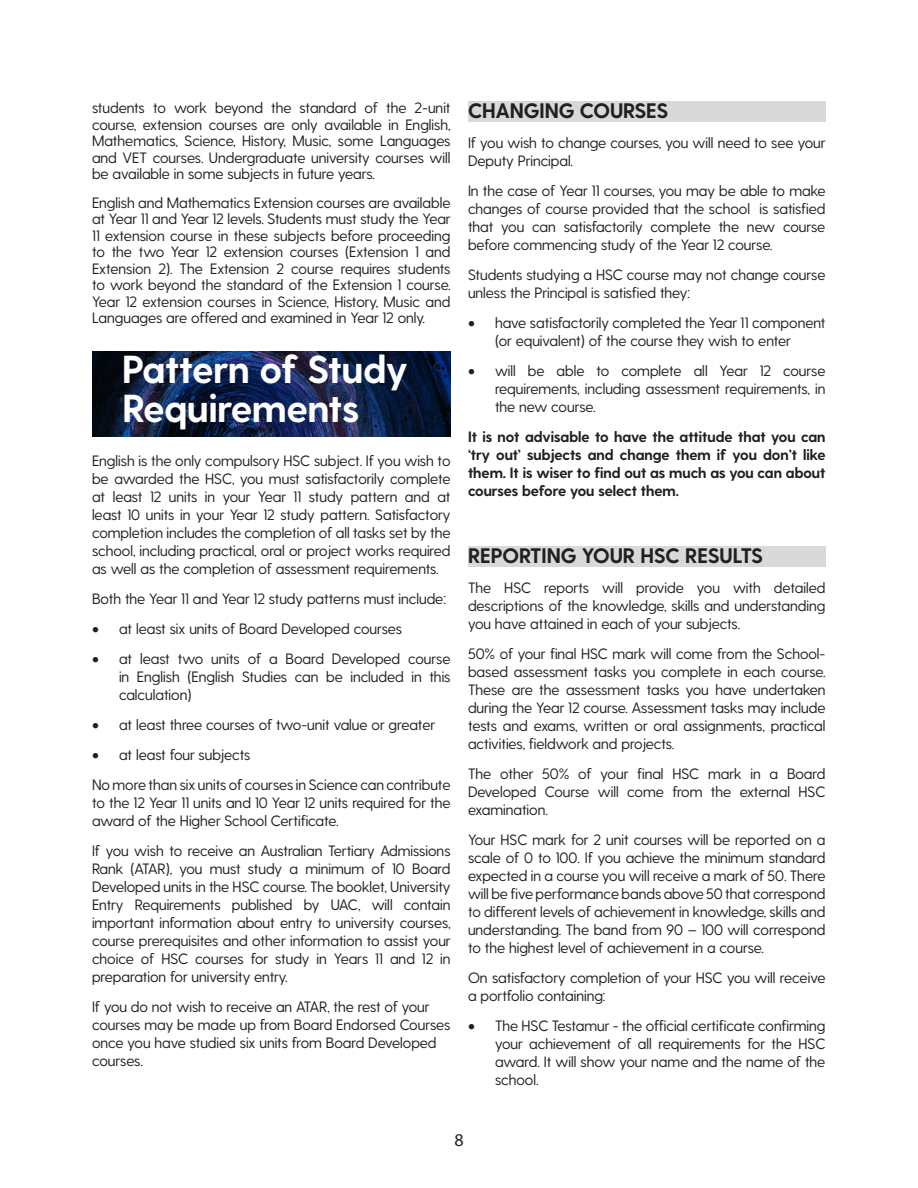
<style>
.page{position:relative;width:918px;height:1188px;background:#fff}
.page>*{position:absolute;margin:0;border:0;box-sizing:border-box;transform-origin:0 0}
.t1{font:700 39px/39px "Greycliff CF";color:#fff}
.t2{font:700 21px "Greycliff CF";color:#231f20}
.t3{font:18px "Myriad Pro";color:#231f20}
.t4{font:15px/18px "Greycliff CF";color:#231f20;text-align:justify}
.t5{font:700 15px/18px "Greycliff CF";color:#231f20;text-align:justify}
</style>
<div class="page">
<img style="left:92px;top:352px;width:359px;height:84px">
<div style="left:468px;top:101px;width:357px;height:21px;background:#d9d9d9"></div>
<div style="left:468px;top:546px;width:357px;height:21px;background:#d9d9d9"></div>
<p class="t4" style="left:92px;top:100px;width:360px;line-height:16.5px">students to work beyond the standard of the 2-unit course, extension courses are only available in English, Mathematics, Science, History, Music, some Languages and VET courses. Undergraduate university courses will be available in some subjects in future years.</p>
<p class="t4" style="left:92px;top:194px;width:360px;line-height:16.5px">English and Mathematics Extension courses are available at Year 11 and Year 12 levels. Students must study the Year 11 extension course in these subjects before proceeding to the two Year 12 extension courses (Extension 1 and Extension 2). The Extension 2 course requires students to work beyond the standard of the Extension 1 course.<br>Year 12 extension courses in Science, History, Music and Languages are offered and examined in Year 12 only.</p>
<h1 class="t1" style="left:122px;top:350px;width:287px">Pattern of Study<br>Requirements</h1>
<p class="t4" style="left:92px;top:452px;width:360px">English is the only compulsory HSC subject. If you wish to be awarded the HSC, you must satisfactorily complete at least 12 units in your Year 11 study pattern and at least 10 units in your Year 12 study pattern. Satisfactory completion includes the completion of all tasks set by the school, including practical, oral or project works required as well as the completion of assessment requirements.</p>
<p class="t4" style="left:92px;top:590px;width:355px">Both the Year 11 and Year 12 study patterns must include:</p>
<p class="t4" style="left:92px;top:620px;width:312px">• at least six units of Board Developed courses</p>
<p class="t4" style="left:119px;top:650px;width:333px;text-indent:-27px">• at least two units of a Board Developed course in English (English Studies can be included in this calculation)</p>
<p class="t4" style="left:92px;top:716px;width:345px">• at least three courses of two-unit value or greater</p>
<p class="t4" style="left:92px;top:740px;width:360px;line-height:30px">• at least four subjects<br>No more than six units of courses in Science can contribute</p>
<p class="t4" style="left:92px;top:794px;width:360px">to the 12 Year 11 units and 10 Year 12 units required for the award of the Higher School Certificate.</p>
<p class="t4" style="left:92px;top:842px;width:360px">If you wish to receive an Australian Tertiary Admissions Rank (ATAR), you must study a minimum of 10 Board Developed units in the HSC course. The booklet, University Entry Requirements published by UAC, will contain important information about entry to university courses, course prerequisites and other information to assist your choice of HSC courses for study in Years 11 and 12 in preparation for university entry.</p>
<p class="t4" style="left:92px;top:998px;width:360px;text-align:left">If you do not wish to receive an ATAR, the rest of your courses may be made up from Board Endorsed Courses once you have studied six units from Board Developed courses.</p>
<h2 class="t2" style="left:468px;top:98px;width:202px">CHANGING COURSES</h2>
<p class="t4" style="left:468px;top:134px;width:359px">If you wish to change courses, you will need to see your<br>Deputy Principal.</p>
<p class="t4" style="left:468px;top:182px;width:359px">In the case of Year 11 courses, you may be able to make changes of course provided that the school is satisfied that you can satisfactorily complete the new course before commencing study of the Year 12 course.</p>
<p class="t4" style="left:468px;top:266px;width:359px">Students studying a HSC course may not change course unless the Principal is satisfied they:</p>
<p class="t4" style="left:468px;top:314px;width:359px;text-align:center">• have satisfactorily completed the Year 11 component (or equivalent) of the course they wish to enter</p>
<p class="t4" style="left:495px;top:362px;width:332px;text-indent:-27px">• will be able to complete all Year 12 course requirements, including assessment requirements, in the new course.</p>
<p class="t5" style="left:468px;top:428px;width:359px">It is not advisable to have the attitude that you can ‘try out’ subjects and change them if you don’t like them. It is wiser to find out as much as you can about courses before you select them.</p>
<h2 class="t2" style="left:468px;top:543px;width:296px">REPORTING YOUR HSC RESULTS</h2>
<p class="t4" style="left:468px;top:579px;width:359px">The HSC reports will provide you with detailed descriptions of the knowledge, skills and understanding you have attained in each of your subjects.</p>
<p class="t4" style="left:468px;top:645px;width:359px">50% of your final HSC mark will come from the School&shy;based assessment tasks you complete in each course.<br>These are the assessment tasks you have undertaken during the Year 12 course. Assessment tasks may include tests and exams, written or oral assignments, practical activities, fieldwork and projects.</p>
<p class="t4" style="left:468px;top:765px;width:359px">The other 50% of your final HSC mark in a Board Developed Course will come from the external HSC examination.</p>
<p class="t4" style="left:468px;top:831px;width:359px">Your HSC mark for 2 unit courses will be reported on a scale of 0 to 100. If you achieve the minimum standard expected in a course you will receive a mark of 50. There will be five performance bands above 50 that correspond to different levels of achievement in knowledge, skills and understanding. The band from 90 – 100 will correspond to the highest level of achievement in a course.</p>
<p class="t4" style="left:468px;top:969px;width:359px">On satisfactory completion of your HSC you will receive a portfolio containing:</p>
<p class="t4" style="left:495px;top:1017px;width:332px;text-indent:-27px">• The HSC Testamur - the official certificate confirming your achievement of all requirements for the HSC award. It will show your name and the name of the school.</p>
<p class="t3" style="left:454px;top:1129px;width:11px">8</p>
</div>
